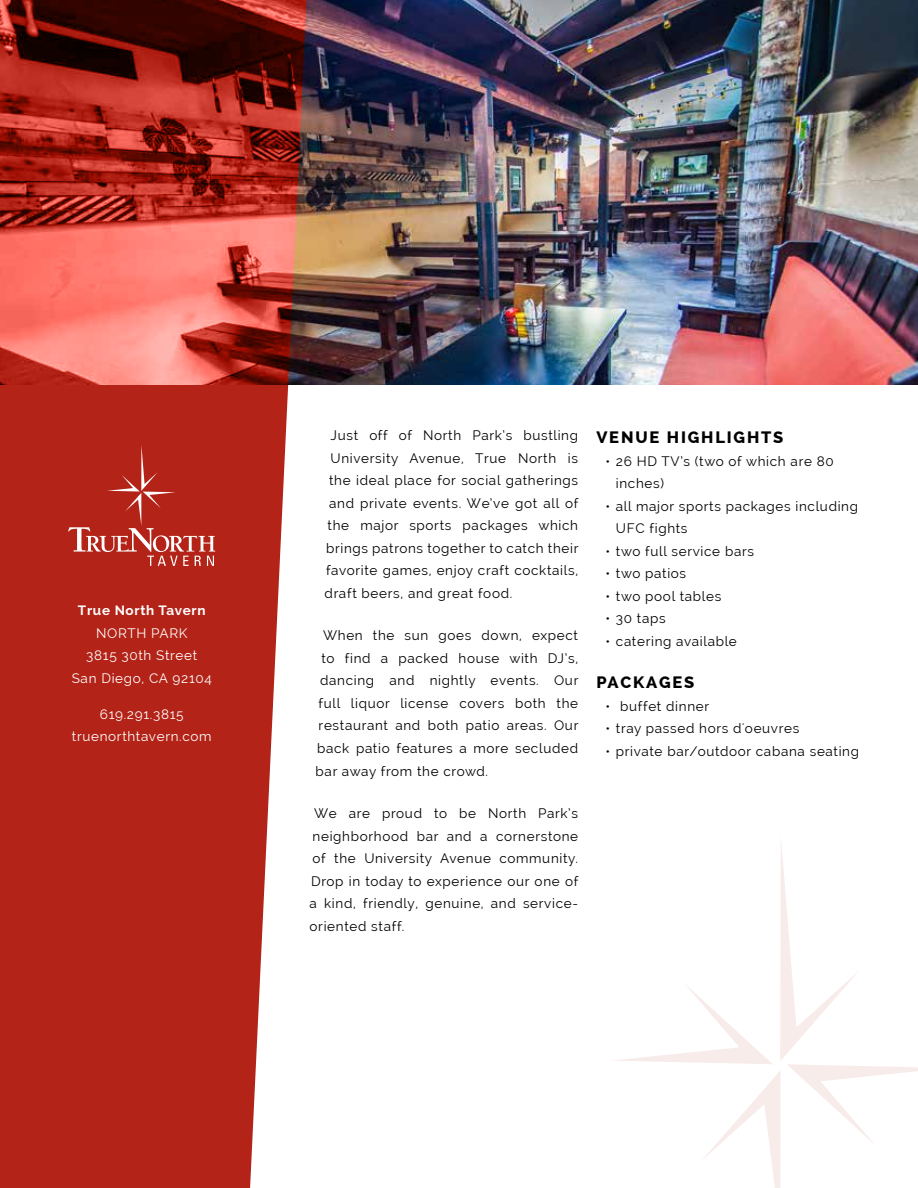
<style>
.page{position:relative;width:918px;height:1188px;background:#fff}
.page>*{position:absolute;margin:0;border:0;box-sizing:border-box;transform-origin:0 0}
.t1{font:800 16.5px "Raleway";letter-spacing:.11em;color:#000}
.t2{font:13.5px/22.5px "Raleway";letter-spacing:.05em;color:#000}
.t3{font:13.5px/22.5px "Raleway";letter-spacing:.05em;color:#fff;text-align:center}
.t4{font:700 13.5px "Raleway";letter-spacing:.05em;color:#fff}
</style>
<div class="page">
<svg style="left:614px;top:844px;width:304px;height:344px"></svg>
<img style="left:307px;top:0;width:611px;height:384px">
<svg style="left:0;top:0;width:307px;height:1188px;background:#b74036"></svg>
<svg style="left:68px;top:445px;width:147px;height:121px;background:#b93429"></svg>
<p class="t4" style="left:78px;top:603px;width:129px">True North Tavern</p>
<p class="t3" style="left:72px;top:622px;width:142px">NORTH PARK<br>3815 30th Street<br>San Diego, CA 92104</p>
<p class="t3" style="left:72px;top:703px;width:141px">619.291.3815 truenorthtavern.com</p>
<p class="t2" style="left:331px;top:424px;width:249px">Just off of North Park’s bustling</p>
<p class="t2" style="left:331px;top:447px;width:249px">University Avenue, True North is</p>
<p class="t2" style="left:329px;top:469px;width:250px">the ideal place for social gatherings</p>
<p class="t2" style="left:329px;top:492px;width:251px">and private events. We’ve got all of</p>
<p class="t2" style="left:328px;top:514px;width:252px">the major sports packages which</p>
<p class="t2" style="left:326px;top:537px;width:254px">brings patrons together to catch their</p>
<p class="t2" style="left:326px;top:559px;width:254px">favorite games, enjoy craft cocktails,</p>
<p class="t2" style="left:325px;top:582px;width:189px">draft beers, and great food.</p>
<p class="t2" style="left:323px;top:624px;width:256px">When the sun goes down, expect</p>
<p class="t2" style="left:322px;top:647px;width:258px">to find a packed house with DJ’s,</p>
<p class="t2" style="left:320px;top:669px;width:260px">dancing and nightly events. Our</p>
<p class="t2" style="left:319px;top:692px;width:261px">full liquor license covers both the</p>
<p class="t2" style="left:319px;top:714px;width:261px">restaurant and both patio areas. Our</p>
<p class="t2" style="left:317px;top:737px;width:263px">back patio features a more secluded</p>
<p class="t2" style="left:316px;top:759px;width:174px">bar away from the crowd.</p>
<p class="t2" style="left:310px;top:802px;width:270px;text-align:justify;text-indent:4px">We are proud to be North Park’s neighborhood bar and a cornerstone of the University Avenue community.<br>Drop in today to experience our one of a kind, friendly, genuine, and service&shy;oriented staff.</p>
<p class="t1" style="left:596px;top:428px;width:188px">VENUE HIGHLIGHTS</p>
<p class="t2" style="left:616px;top:449px;width:219px;text-indent:-11px">• 26 HD TV’s (two of which are 80 inches)</p>
<p class="t2" style="left:616px;top:494px;width:244px;text-indent:-11px">• all major sports packages including<br>UFC fights</p>
<p class="t2" style="left:605px;top:539px;width:150px">• two full service bars</p>
<p class="t2" style="left:605px;top:562px;width:82px">• two patios</p>
<p class="t2" style="left:605px;top:585px;width:117px">• two pool tables</p>
<p class="t2" style="left:605px;top:607px;width:62px">• 30 taps</p>
<p class="t2" style="left:605px;top:630px;width:133px">• catering available</p>
<p class="t1" style="left:596px;top:673px;width:99px">PACKAGES</p>
<p class="t2" style="left:605px;top:695px;width:105px">• buffet dinner</p>
<p class="t2" style="left:605px;top:717px;width:195px">• tray passed hors d'oeuvres</p>
<p class="t2" style="left:605px;top:740px;width:255px">• private bar/outdoor cabana seating</p>
</div>
